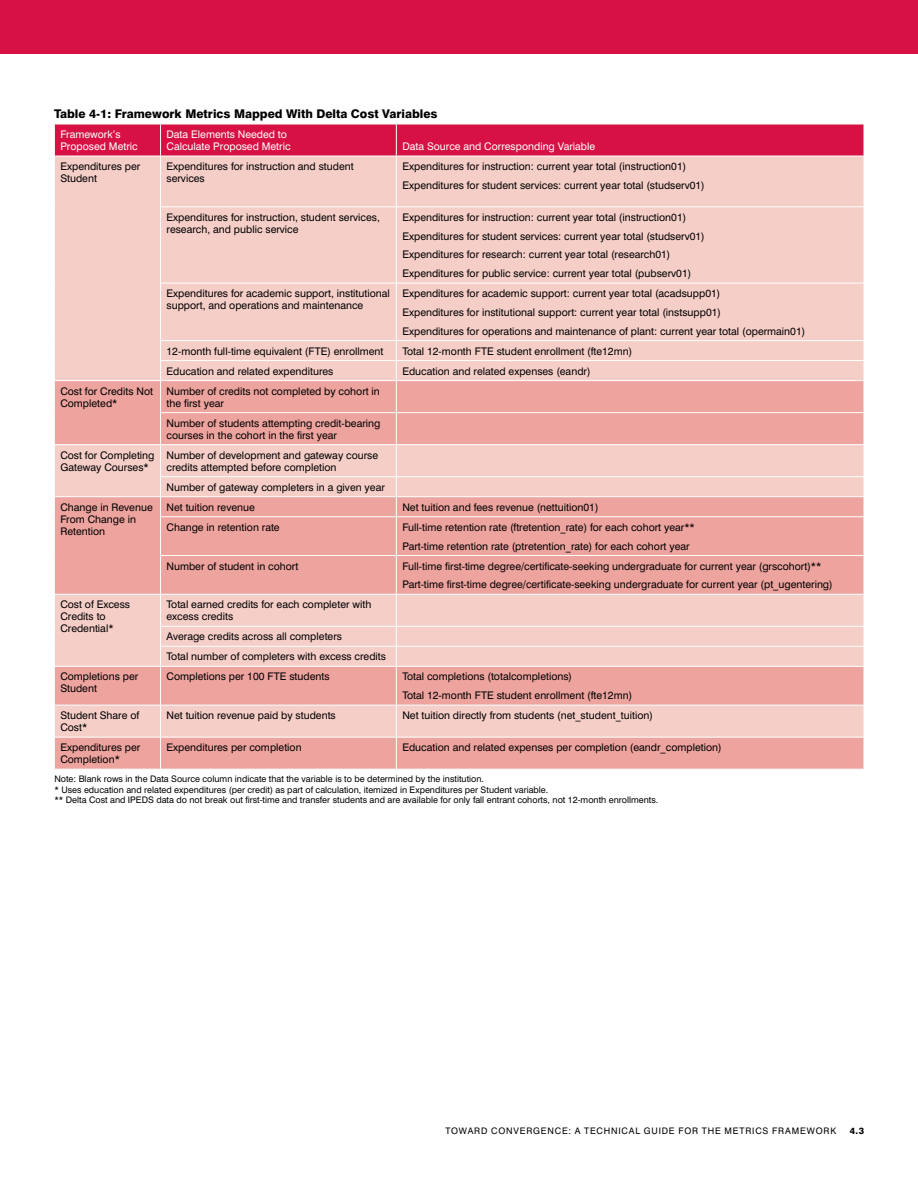
<style>
.page{position:relative;width:918px;height:1188px;background:#fff}
.page>*{position:absolute;margin:0;border:0;box-sizing:border-box;transform-origin:0 0}
.t1{font:800 12px "Swiss 721 BT";color:#000}
.t2{font:10.5px/12px "Swiss 721 BT";color:#000}
.t3{font:10.5px/12px "Swiss 721 BT";color:#fff}
.t4{font:9px/10.5px "Swiss 721 BT";color:#000}
.t5{font:9px "Swiss 721 BT";letter-spacing:.095em;color:#000}
.t6{font:800 9px "Swiss 721 BT";color:#000}
</style>
<div class="page">
<div style="left:0;top:0;width:918px;height:54px;background:#d71144"></div>
<div style="left:55px;top:125px;width:809px;height:31px;background:#d71144"></div>
<div style="left:55px;top:157px;width:809px;height:223px;background:#f5cec8"></div>
<svg style="left:55px;top:381px;width:809px;height:388px;background:#f0b4af"></svg>
<hr style="left:160px;top:124px;width:1px;height:32px;background:#fff">
<hr style="left:396px;top:124px;width:1px;height:32px;background:#fff">
<hr style="left:160px;top:156px;width:1px;height:50px;background:#fff">
<hr style="left:396px;top:156px;width:1px;height:50px;background:#fff">
<hr style="left:160px;top:206px;width:236px;height:1px;background:#fff">
<hr style="left:160px;top:207px;width:1px;height:76px;background:#fff">
<hr style="left:396px;top:206px;width:468px;height:1px;background:#fff">
<hr style="left:396px;top:207px;width:1px;height:76px;background:#fff">
<hr style="left:160px;top:283px;width:236px;height:1px;background:#fff">
<hr style="left:160px;top:283px;width:1px;height:57px;background:#fff">
<hr style="left:396px;top:283px;width:468px;height:1px;background:#fff">
<hr style="left:396px;top:283px;width:1px;height:57px;background:#fff">
<hr style="left:160px;top:340px;width:236px;height:1px;background:#fff">
<hr style="left:396px;top:340px;width:468px;height:1px;background:#fff">
<hr style="left:160px;top:360px;width:236px;height:1px;background:#fff">
<svg style="left:160px;top:341px;width:1px;height:39px"></svg>
<hr style="left:396px;top:360px;width:468px;height:1px;background:#fff">
<svg style="left:396px;top:341px;width:1px;height:39px"></svg>
<hr style="left:160px;top:381px;width:1px;height:31px;background:#fff">
<hr style="left:396px;top:381px;width:1px;height:31px;background:#fff">
<hr style="left:160px;top:412px;width:236px;height:1px;background:#fff">
<hr style="left:160px;top:413px;width:1px;height:31px;background:#fff">
<hr style="left:396px;top:412px;width:468px;height:1px;background:#fff">
<hr style="left:396px;top:413px;width:1px;height:31px;background:#fff">
<hr style="left:54px;top:444px;width:107px;height:1px;background:#fff">
<hr style="left:161px;top:444px;width:235px;height:1px;background:#fff">
<hr style="left:160px;top:445px;width:1px;height:31px;background:#fff">
<hr style="left:396px;top:444px;width:468px;height:1px;background:#fff">
<hr style="left:396px;top:445px;width:1px;height:31px;background:#fff">
<hr style="left:160px;top:476px;width:236px;height:1px;background:#fff">
<hr style="left:396px;top:476px;width:468px;height:1px;background:#fff">
<hr style="left:54px;top:496px;width:107px;height:1px;background:#fff">
<hr style="left:161px;top:496px;width:235px;height:1px;background:#fff">
<svg style="left:160px;top:477px;width:1px;height:39px"></svg>
<hr style="left:396px;top:496px;width:468px;height:1px;background:#fff">
<svg style="left:396px;top:477px;width:1px;height:39px"></svg>
<hr style="left:160px;top:516px;width:236px;height:1px;background:#fff">
<hr style="left:160px;top:517px;width:1px;height:38px;background:#fff">
<hr style="left:396px;top:516px;width:468px;height:1px;background:#fff">
<hr style="left:396px;top:517px;width:1px;height:38px;background:#fff">
<hr style="left:160px;top:555px;width:236px;height:1px;background:#fff">
<hr style="left:160px;top:556px;width:1px;height:38px;background:#fff">
<hr style="left:396px;top:555px;width:468px;height:1px;background:#fff">
<hr style="left:396px;top:556px;width:1px;height:38px;background:#fff">
<hr style="left:54px;top:594px;width:107px;height:1px;background:#fff">
<hr style="left:161px;top:594px;width:235px;height:1px;background:#fff">
<hr style="left:160px;top:595px;width:1px;height:31px;background:#fff">
<hr style="left:396px;top:594px;width:468px;height:1px;background:#fff">
<hr style="left:396px;top:595px;width:1px;height:31px;background:#fff">
<hr style="left:160px;top:626px;width:236px;height:1px;background:#fff">
<hr style="left:396px;top:626px;width:468px;height:1px;background:#fff">
<hr style="left:160px;top:646px;width:236px;height:1px;background:#fff">
<svg style="left:160px;top:627px;width:1px;height:39px"></svg>
<hr style="left:396px;top:646px;width:468px;height:1px;background:#fff">
<svg style="left:396px;top:627px;width:1px;height:39px"></svg>
<hr style="left:54px;top:666px;width:107px;height:1px;background:#fff">
<hr style="left:161px;top:666px;width:235px;height:1px;background:#fff">
<hr style="left:160px;top:667px;width:1px;height:38px;background:#fff">
<hr style="left:396px;top:666px;width:468px;height:1px;background:#fff">
<hr style="left:396px;top:667px;width:1px;height:38px;background:#fff">
<hr style="left:54px;top:705px;width:107px;height:1px;background:#fff">
<hr style="left:161px;top:705px;width:235px;height:1px;background:#fff">
<hr style="left:160px;top:705px;width:1px;height:32px;background:#fff">
<hr style="left:396px;top:705px;width:468px;height:1px;background:#fff">
<hr style="left:396px;top:705px;width:1px;height:32px;background:#fff">
<hr style="left:54px;top:737px;width:107px;height:1px;background:#fff">
<hr style="left:161px;top:737px;width:235px;height:1px;background:#fff">
<hr style="left:160px;top:738px;width:1px;height:31px;background:#fff">
<hr style="left:396px;top:737px;width:468px;height:1px;background:#fff">
<hr style="left:396px;top:738px;width:1px;height:31px;background:#fff">
<p class="t1" style="left:54px;top:106px;width:385px">Table 4-1: Framework Metrics Mapped With Delta Cost Variables</p>
<p class="t3" style="left:60px;top:128px;width:79px">Framework’s<br>Proposed Metric</p>
<p class="t3" style="left:167px;top:128px;width:126px">Data Elements Needed to<br>Calculate Proposed Metric</p>
<p class="t3" style="left:402px;top:140px;width:194px">Data Source and Corresponding Variable</p>
<p class="t2" style="left:60px;top:160px;width:81px">Expenditures per<br>Student</p>
<p class="t2" style="left:167px;top:160px;width:189px">Expenditures for instruction and student services</p>
<p class="t2" style="left:402px;top:157px;width:304px;line-height:18.8px">Expenditures for instruction: current year total (instruction01)<br>Expenditures for student services: current year total (studserv01)</p>
<p class="t2" style="left:167px;top:211px;width:215px">Expenditures for instruction, student services, research, and public service</p>
<p class="t2" style="left:402px;top:208px;width:304px;line-height:18.8px">Expenditures for instruction: current year total (instruction01)<br>Expenditures for student services: current year total (studserv01)<br>Expenditures for research: current year total (research01)<br>Expenditures for public service: current year total (pubserv01)</p>
<p class="t2" style="left:167px;top:287px;width:225px">Expenditures for academic support, institutional support, and operations and maintenance</p>
<p class="t2" style="left:402px;top:284px;width:404px;line-height:18.8px">Expenditures for academic support: current year total (acadsupp01)<br>Expenditures for institutional support: current year total (instsupp01)<br>Expenditures for operations and maintenance of plant: current year total (opermain01)</p>
<p class="t2" style="left:167px;top:345px;width:219px">12-month full-time equivalent (FTE) enrollment</p>
<p class="t2" style="left:402px;top:345px;width:231px">Total 12-month FTE student enrollment (fte12mn)</p>
<p class="t2" style="left:167px;top:365px;width:168px">Education and related expenditures</p>
<p class="t2" style="left:402px;top:365px;width:190px">Education and related expenses (eandr)</p>
<p class="t2" style="left:60px;top:385px;width:94px">Cost for Credits Not<br>Completed*</p>
<p class="t2" style="left:167px;top:385px;width:215px">Number of credits not completed by cohort in the first year</p>
<p class="t2" style="left:167px;top:417px;width:215px">Number of students attempting credit-bearing courses in the cohort in the first year</p>
<p class="t2" style="left:60px;top:449px;width:96px">Cost for Completing<br>Gateway Courses*</p>
<p class="t2" style="left:167px;top:449px;width:213px">Number of development and gateway course credits attempted before completion</p>
<p class="t2" style="left:167px;top:481px;width:220px">Number of gateway completers in a given year</p>
<p class="t2" style="left:60px;top:501px;width:94px">Change in Revenue<br>From Change in<br>Retention</p>
<p class="t2" style="left:167px;top:501px;width:90px">Net tuition revenue</p>
<p class="t2" style="left:402px;top:501px;width:198px">Net tuition and fees revenue (nettuition01)</p>
<p class="t2" style="left:167px;top:521px;width:115px">Change in retention rate</p>
<p class="t2" style="left:402px;top:518px;width:294px;line-height:18.8px">Full-time retention rate (ftretention_rate) for each cohort year**<br>Part-time retention rate (ptretention_rate) for each cohort year</p>
<p class="t2" style="left:167px;top:560px;width:133px">Number of student in cohort</p>
<p class="t2" style="left:402px;top:556px;width:432px;line-height:18.8px">Full-time first-time degree/certificate-seeking undergraduate for current year (grscohort)**<br>Part-time first-time degree/certificate-seeking undergraduate for current year (pt_ugentering)</p>
<p class="t2" style="left:60px;top:599px;width:71px">Cost of Excess<br>Credits to<br>Credential*</p>
<p class="t2" style="left:167px;top:599px;width:206px">Total earned credits for each completer with excess credits</p>
<p class="t2" style="left:167px;top:627px;width:221px;line-height:20px">Average credits across all completers<br>Total number of completers with excess credits</p>
<p class="t2" style="left:60px;top:671px;width:79px">Completions per<br>Student</p>
<p class="t2" style="left:167px;top:671px;width:165px">Completions per 100 FTE students</p>
<p class="t2" style="left:402px;top:667px;width:231px;line-height:18.8px">Total completions (totalcompletions)<br>Total 12-month FTE student enrollment (fte12mn)</p>
<p class="t2" style="left:60px;top:709px;width:80px">Student Share of<br>Cost*</p>
<p class="t2" style="left:167px;top:709px;width:171px">Net tuition revenue paid by students</p>
<p class="t2" style="left:402px;top:709px;width:252px">Net tuition directly from students (net_student_tuition)</p>
<p class="t2" style="left:60px;top:741px;width:81px">Expenditures per<br>Completion*</p>
<p class="t2" style="left:167px;top:741px;width:137px">Expenditures per completion</p>
<p class="t2" style="left:402px;top:741px;width:321px">Education and related expenses per completion (eandr_completion)</p>
<p class="t4" style="left:54px;top:774px;width:605px">Note: Blank rows in the Data Source column indicate that the variable is to be determined by the institution.<br>* Uses education and related expenditures (per credit) as part of calculation, itemized in Expenditures per Student variable.<br>** Delta Cost and IPEDS data do not break out first-time and transfer students and are available for only fall entrant cohorts, not 12-month enrollments.</p>
<p class="t5" style="left:446px;top:1125px;width:392px">TOWARD CONVERGENCE: A TECHNICAL GUIDE FOR THE METRICS FRAMEWORK</p>
<p class="t6" style="left:850px;top:1125px;width:16px">4.3</p>
</div>
